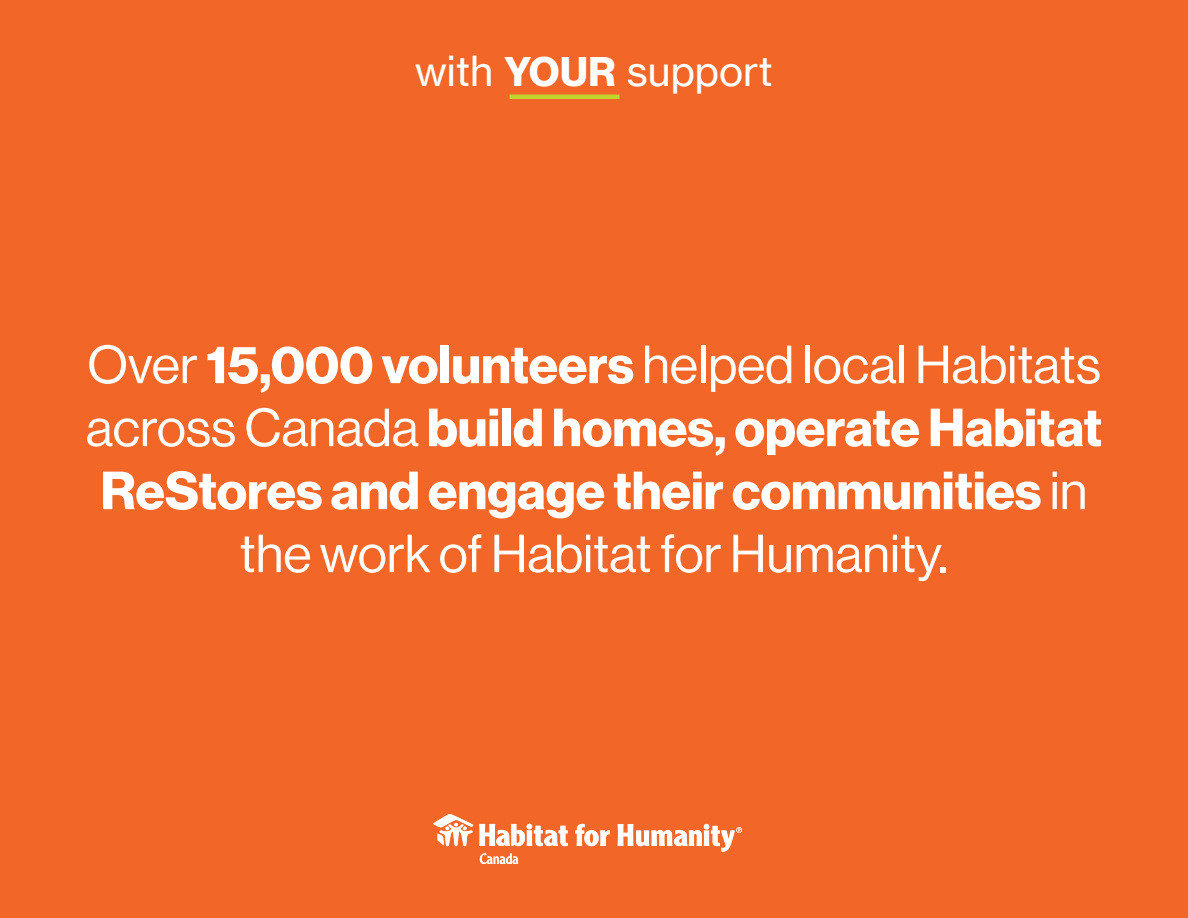
<style>
.page{position:relative;width:1188px;height:918px;background:#f26627}
.page>*{position:absolute;margin:0;border:0;box-sizing:border-box;transform-origin:0 0}
.t1{font:52.5px/63px "N Haas Grotesk DS Pro 75 Bd";color:#fff}
.t2{font:52.5px "N Haas Grotesk DS Pro 55 Rg";color:#fff}
.t3{font:40.5px "N Haas Grotesk TX Pro 55 Rg";color:#fff}
.s1{font-family:"N Haas Grotesk DS Pro 75 Bd"}
.s2{font-family:"N Haas Grotesk DS Pro 55 Rg"}
</style>
<div class="page">
<img style="left:433px;top:814px;width:308px;height:50px">
<div style="left:510px;top:94px;width:109px;height:5px;background:#c2d52e"></div>
<p class="t3" style="left:415px;top:46px;width:359px">with <span class="s1">YOUR</span> support</p>
<p class="t2" style="left:87px;top:335px;width:1015px">Over <span class="s1">15,000 volunteers</span> helped local Habitats</p>
<p class="t1" style="left:86px;top:397px;width:1018px"><span class="s2">across Canada</span> build homes, operate Habitat<br>ReStores and engage their communities <span class="s2">in</span></p>
<p class="t2" style="left:240px;top:524px;width:710px">the work of Habitat for Humanity.</p>
</div>
